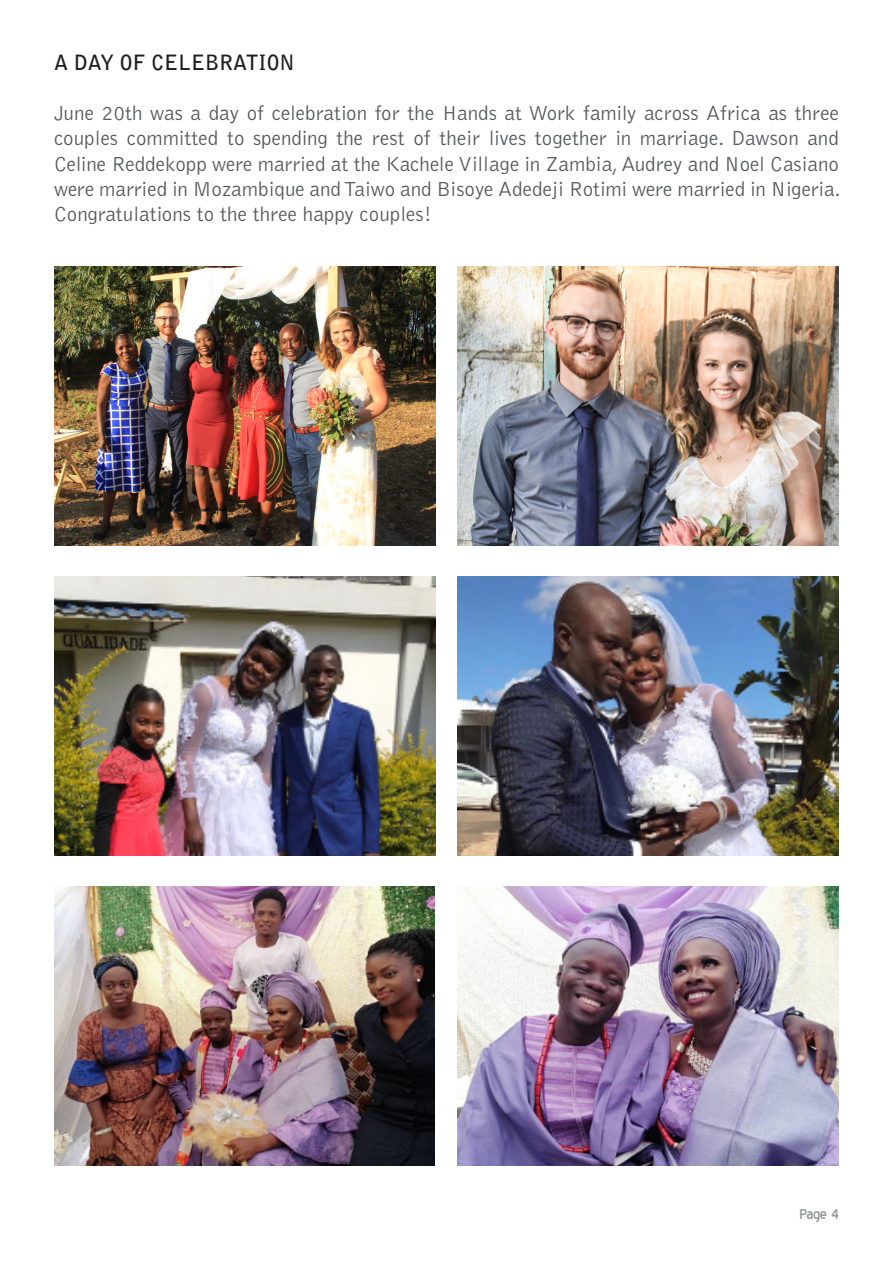
<style>
.page{position:relative;width:893px;height:1263px;background:#fff}
.page>*{position:absolute;margin:0;border:0;box-sizing:border-box;transform-origin:0 0}
.t1{font:300 21px/25.2px "Bell Gothic Std";color:#57585a;text-align:justify}
.t2{font:700 21px "Bell Gothic Std";color:#231f20}
.t3{font:18px "Blue Highway";color:#939598}
</style>
<div class="page">
<img style="left:458px;top:886px;width:381px;height:279px">
<img style="left:54px;top:886px;width:381px;height:279px">
<img style="left:458px;top:576px;width:381px;height:279px">
<img style="left:54px;top:576px;width:381px;height:279px">
<img style="left:458px;top:267px;width:381px;height:279px">
<img style="left:54px;top:267px;width:381px;height:279px">
<p class="t2" style="left:54px;top:49px;width:242px">A DAY OF CELEBRATION</p>
<p class="t1" style="left:54px;top:101px;width:788px">June 20th was a day of celebration for the Hands at Work family across Africa as three couples committed to spending the rest of their lives together in marriage. Dawson and Celine Reddekopp were married at the Kachele Village in Zambia, Audrey and Noel Casiano were married in Mozambique and Taiwo and Bisoye Adedeji Rotimi were married in Nigeria.<br>Congratulations to the three happy couples!</p>
<p class="t3" style="left:799px;top:1207px;width:41px">Page 4</p>
</div>
